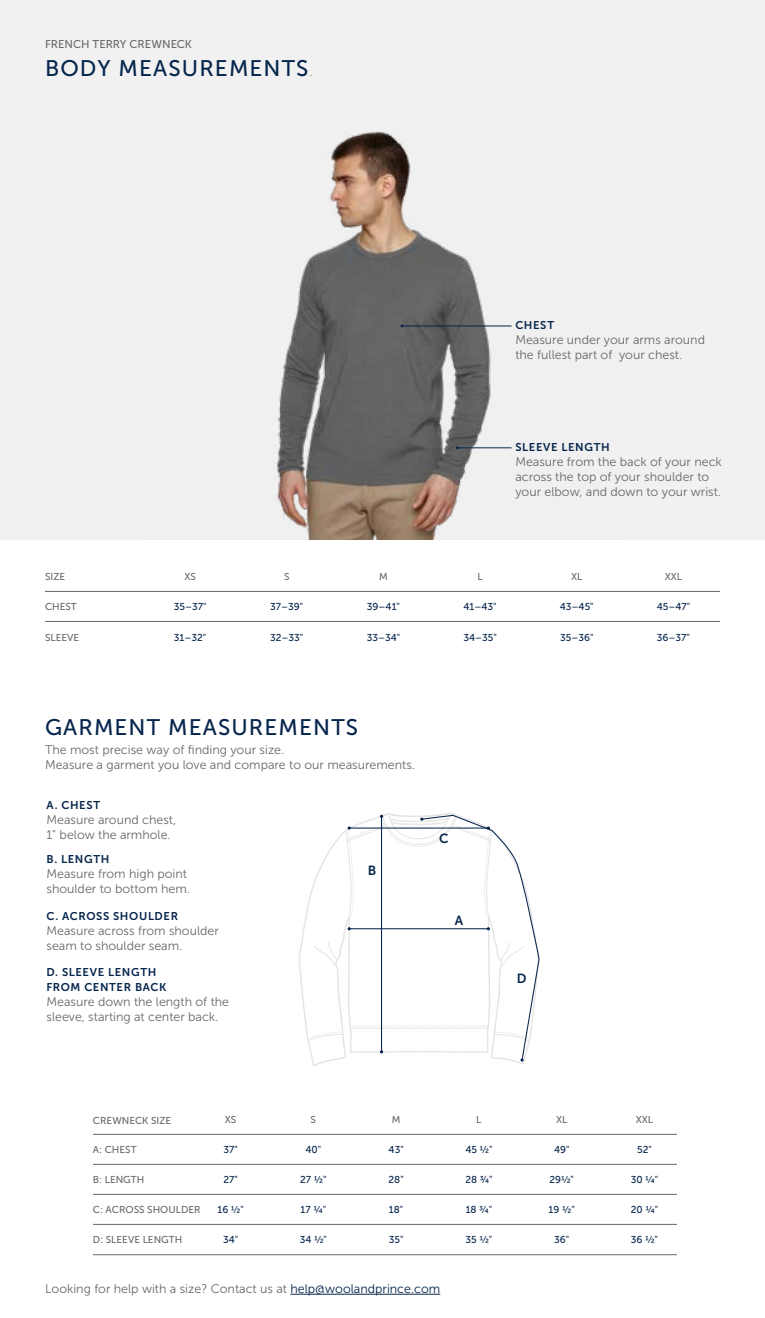
<style>
.page{position:relative;width:765px;height:1318px;background:#fff}
.page>*{position:absolute;margin:0;border:0;box-sizing:border-box;transform-origin:0 0}
.t1{font:22.5px "Museo Sans 500";letter-spacing:.05em;color:#06254c}
.t2{font:13.12px "Museo Sans 700";color:#06254c}
.t3{font:12.5px/15px "Museo Sans 300";color:#68686c}
.t4{font:11.25px/15px "Museo Sans 700";letter-spacing:.055em;color:#06254c}
.t5{font:11.25px "Museo Sans 500";color:#68686c}
.t6{font:10px "Museo Sans 500";color:#06254c}
.t7{font:10px "Museo Sans 500";color:#68686c}
.s1{font-family:"Museo Sans 300";font-size:12.5px;color:#68686c}
.s2{color:#06254c}
</style>
<div class="page">
<svg style="left:299px;top:910px;width:226px;height:156px"></svg>
<div style="left:0;top:0;width:765px;height:539px;background:#f1f1f1"></div>
<img style="left:276px;top:131px;width:236px;height:408px">
<hr style="left:402px;top:325px;width:110px;height:1px;background:#06254c">
<hr style="left:457px;top:447px;width:55px;height:1px;background:#06254c">
<hr style="left:290px;top:1293px;width:150px;height:1px;background:#06254c">
<svg style="left:307px;top:812px;width:233px;height:249px"></svg>
<hr style="left:93px;top:1133px;width:584px;height:1px;background:#68686c">
<hr style="left:93px;top:1163px;width:584px;height:1px;background:#68686c">
<hr style="left:93px;top:1193px;width:584px;height:1px;background:#68686c">
<hr style="left:93px;top:1223px;width:584px;height:1px;background:#68686c">
<hr style="left:93px;top:1254px;width:584px;height:1px;background:#68686c">
<hr style="left:45px;top:591px;width:675px;height:1px;background:#68686c">
<hr style="left:45px;top:621px;width:675px;height:1px;background:#68686c">
<p class="t5" style="left:45px;top:38px;width:148px">FRENCH TERRY CREWNECK</p>
<h1 class="t1" style="left:45px;top:56px;width:269px">BODY MEASUREMENTS<span class="s1">.</span></h1>
<p class="t4" style="left:515px;top:318px;width:40px">CHEST</p>
<p class="t3" style="left:515px;top:332px;width:191px">Measure under your arms around the fullest part of your chest.</p>
<p class="t7" style="left:45px;top:571px;width:22px">SIZE</p>
<p class="t7" style="left:45px;top:601px;width:33px">CHEST</p>
<p class="t7" style="left:45px;top:631px;width:36px">SLEEVE</p>
<p class="t7" style="left:184px;top:571px;width:13px">XS</p>
<p class="t6" style="left:174px;top:601px;width:34px">35–37"</p>
<p class="t6" style="left:174px;top:631px;width:34px">31–32"</p>
<p class="t7" style="left:284px;top:571px;width:7px">S</p>
<p class="t6" style="left:270px;top:601px;width:35px">37–39"</p>
<p class="t6" style="left:270px;top:631px;width:35px">32–33"</p>
<p class="t7" style="left:379px;top:571px;width:10px">M</p>
<p class="t6" style="left:367px;top:601px;width:35px">39–41"</p>
<p class="t6" style="left:367px;top:631px;width:35px">33–34"</p>
<p class="t4" style="left:515px;top:439px;width:96px">SLEEVE LENGTH</p>
<p class="t3" style="left:515px;top:454px;width:208px">Measure from the back of your neck across the top of your shoulder to your elbow, and down to your wrist.</p>
<p class="t7" style="left:477px;top:571px;width:7px">L</p>
<p class="t6" style="left:464px;top:601px;width:35px">41–43"</p>
<p class="t6" style="left:463px;top:631px;width:35px">34–35"</p>
<p class="t7" style="left:571px;top:571px;width:13px">XL</p>
<p class="t6" style="left:560px;top:601px;width:35px">43–45"</p>
<p class="t6" style="left:560px;top:631px;width:35px">35–36"</p>
<p class="t7" style="left:665px;top:571px;width:19px">XXL</p>
<p class="t6" style="left:657px;top:601px;width:35px">45–47"</p>
<p class="t6" style="left:657px;top:631px;width:35px">36–37"</p>
<h1 class="t1" style="left:45px;top:714px;width:315px">GARMENT MEASUREMENTS</h1>
<p class="t3" style="left:45px;top:741px;width:372px">The most precise way of finding your size.<br>Measure a garment you love and compare to our measurements.</p>
<p class="t4" style="left:46px;top:797px;width:55px">A. CHEST</p>
<p class="t3" style="left:46px;top:811px;width:131px">Measure around chest,<br>1" below the armhole.</p>
<p class="t4" style="left:46px;top:851px;width:64px">B. LENGTH</p>
<p class="t3" style="left:46px;top:866px;width:145px">Measure from high point shoulder to bottom hem.</p>
<p class="t4" style="left:46px;top:908px;width:133px">C. ACROSS SHOULDER</p>
<p class="t3" style="left:46px;top:922px;width:174px">Measure across from shoulder seam to shoulder seam.</p>
<p class="t4" style="left:46px;top:964px;width:121px">D. SLEEVE LENGTH<br>FROM CENTER BACK</p>
<p class="t3" style="left:46px;top:994px;width:184px">Measure down the length of the sleeve, starting at center back.</p>
<p class="t2" style="left:368px;top:863px;width:10px">B</p>
<p class="t2" style="left:439px;top:831px;width:11px">C</p>
<p class="t2" style="left:455px;top:913px;width:10px">A</p>
<p class="t2" style="left:517px;top:970px;width:11px">D</p>
<p class="t7" style="left:93px;top:1114px;width:80px">CREWNECK SIZE</p>
<p class="t7" style="left:93px;top:1143px;width:45px">A: CHEST</p>
<p class="t7" style="left:93px;top:1173px;width:53px">B: LENGTH</p>
<p class="t7" style="left:93px;top:1203px;width:109px">C: ACROSS SHOULDER</p>
<p class="t7" style="left:93px;top:1234px;width:91px">D: SLEEVE LENGTH</p>
<p class="t7" style="left:225px;top:1113px;width:13px">XS</p>
<p class="t6" style="left:223px;top:1143px;width:16px">37"</p>
<p class="t6" style="left:223px;top:1173px;width:16px">27"</p>
<p class="t6" style="left:217px;top:1203px;width:28px">16 1/2"</p>
<p class="t6" style="left:223px;top:1234px;width:17px">34"</p>
<p class="t7" style="left:311px;top:1113px;width:7px">S</p>
<p class="t6" style="left:306px;top:1143px;width:17px">40"</p>
<p class="t6" style="left:300px;top:1173px;width:28px">27 1/2"</p>
<p class="t6" style="left:301px;top:1203px;width:27px">17 1/4"</p>
<p class="t6" style="left:300px;top:1234px;width:29px">34 1/2"</p>
<p class="t7" style="left:392px;top:1113px;width:10px">M</p>
<p class="t6" style="left:389px;top:1143px;width:17px">43"</p>
<p class="t6" style="left:389px;top:1173px;width:17px">28"</p>
<p class="t6" style="left:389px;top:1203px;width:16px">18"</p>
<p class="t6" style="left:389px;top:1234px;width:16px">35"</p>
<p class="t3" style="left:45px;top:1280px;width:397px">Looking for help with a size? Contact us at <span class="s2">help@woolandprince.com</span></p>
<p class="t7" style="left:476px;top:1113px;width:7px">L</p>
<p class="t6" style="left:465px;top:1143px;width:29px">45 1/2"</p>
<p class="t6" style="left:465px;top:1173px;width:29px">28 3/4"</p>
<p class="t6" style="left:466px;top:1203px;width:28px">18 3/4"</p>
<p class="t6" style="left:466px;top:1234px;width:28px">35 1/2"</p>
<p class="t7" style="left:556px;top:1113px;width:13px">XL</p>
<p class="t6" style="left:554px;top:1143px;width:17px">49"</p>
<p class="t6" style="left:549px;top:1173px;width:26px">291/2"</p>
<p class="t6" style="left:549px;top:1203px;width:28px">19 1/2"</p>
<p class="t6" style="left:554px;top:1234px;width:17px">36"</p>
<p class="t7" style="left:636px;top:1113px;width:19px">XXL</p>
<p class="t6" style="left:637px;top:1143px;width:16px">52"</p>
<p class="t6" style="left:631px;top:1173px;width:29px">30 1/4"</p>
<p class="t6" style="left:631px;top:1203px;width:29px">20 1/4"</p>
<p class="t6" style="left:631px;top:1234px;width:29px">36 1/2"</p>
</div>
